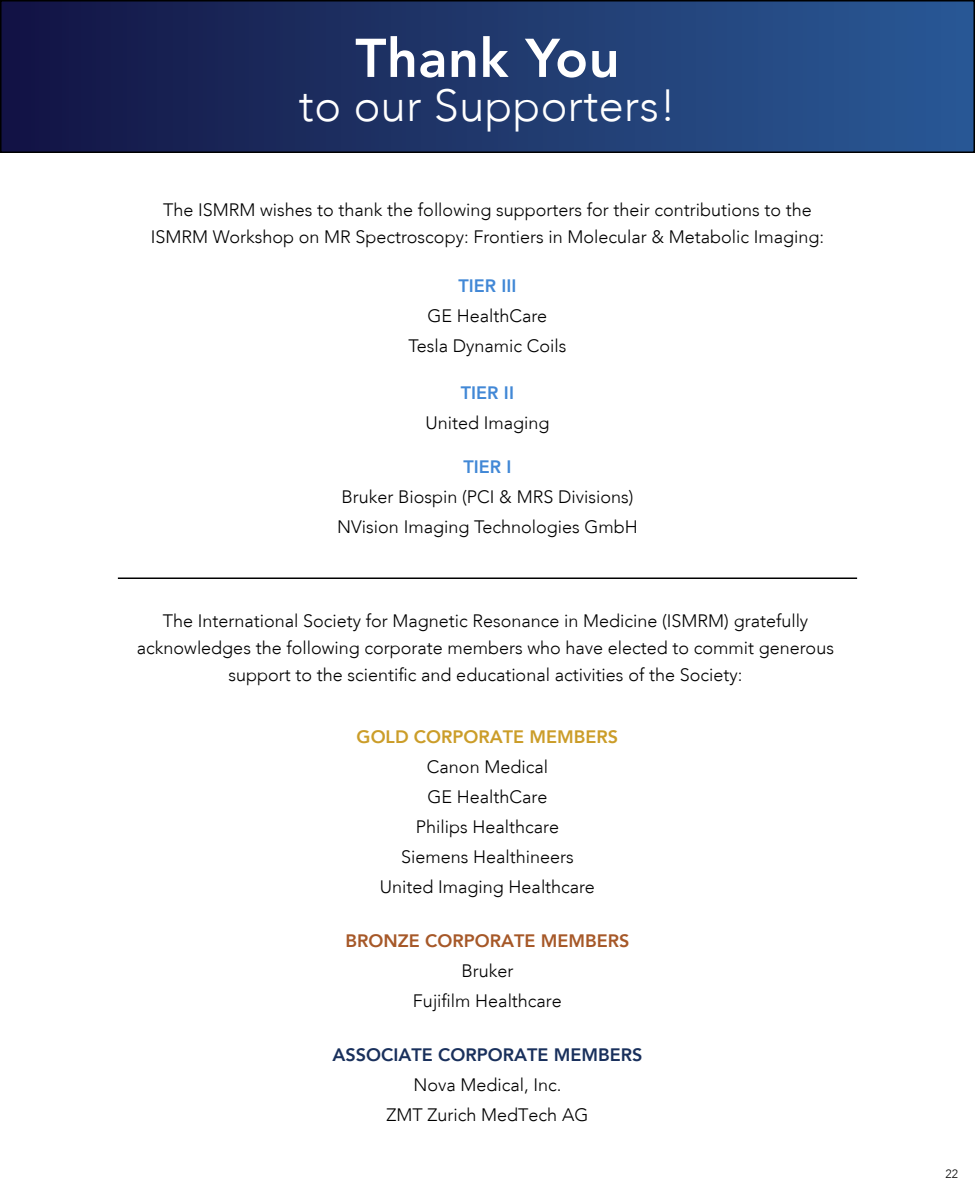
<style>
.page{position:relative;width:975px;height:1200px;background:#fff}
.page>*{position:absolute;margin:0;border:0;box-sizing:border-box;transform-origin:0 0}
.t1{font:800 54px "Avenir LT";letter-spacing:.01em;color:#fff}
.t2{font:300 45px "Avenir LT";letter-spacing:.01em;color:#fff}
.t3{font:300 18px/30px "Avenir LT";color:#000;text-align:center}
.t4{font:800 18px "Avenir LT";color:#19305c}
.t5{font:800 18px "Avenir LT";color:#a65828}
.t6{font:800 18px "Avenir LT";color:#cb9d29}
.t7{font:800 18px "Avenir LT";color:#4288d6}
.t8{font:300 12px "Avenir LT";color:#000}
</style>
<div class="page">
<hr style="left:118px;top:578px;width:739px;height:1px;background:#000">
<div style="left:1px;top:1px;width:973px;height:151px;background:linear-gradient(to right,#131443,#2a5a96)"></div>
<div style="left:0;top:0;width:975px;height:153px;border:2px solid #000"></div>
<h1 class="t1" style="left:355px;top:26px;width:266px">Thank You</h1>
<h2 class="t2" style="left:299px;top:79px;width:379px">to our Supporters!</h2>
<p class="t3" style="left:151px;top:197px;width:675px;line-height:27px">The ISMRM wishes to thank the following supporters for their contributions to the<br>ISMRM Workshop on MR Spectroscopy: Frontiers in Molecular &amp; Metabolic Imaging:</p>
<p class="t7" style="left:458px;top:275px;width:60px">TIER III</p>
<p class="t3" style="left:408px;top:301px;width:160px">GE HealthCare<br>Tesla Dynamic Coils</p>
<p class="t7" style="left:461px;top:382px;width:55px">TIER II</p>
<p class="t3" style="left:425px;top:407px;width:126px">United Imaging</p>
<p class="t7" style="left:463px;top:456px;width:50px">TIER I</p>
<p class="t3" style="left:337px;top:482px;width:302px;text-align:left">Bruker Biospin (PCI &amp; MRS Divisions)<br>NVision Imaging Technologies GmbH</p>
<p class="t3" style="left:137px;top:607px;width:699px;line-height:27px">The International Society for Magnetic Resonance in Medicine (ISMRM) gratefully acknowledges the following corporate members who have elected to commit generous support to the scientific and educational activities of the Society:</p>
<p class="t6" style="left:357px;top:726px;width:263px">GOLD CORPORATE MEMBERS</p>
<p class="t3" style="left:380px;top:751px;width:217px">Canon Medical<br>GE HealthCare<br>Philips Healthcare<br>Siemens Healthineers<br>United Imaging Healthcare</p>
<p class="t5" style="left:346px;top:930px;width:285px">BRONZE CORPORATE MEMBERS</p>
<p class="t3" style="left:413px;top:956px;width:151px">Bruker<br>Fujifilm Healthcare</p>
<p class="t4" style="left:333px;top:1044px;width:311px">ASSOCIATE CORPORATE MEMBERS</p>
<p class="t3" style="left:387px;top:1070px;width:203px">Nova Medical, Inc.<br>ZMT Zurich MedTech AG</p>
<p class="t8" style="left:946px;top:1166px;width:14px">22</p>
</div>
